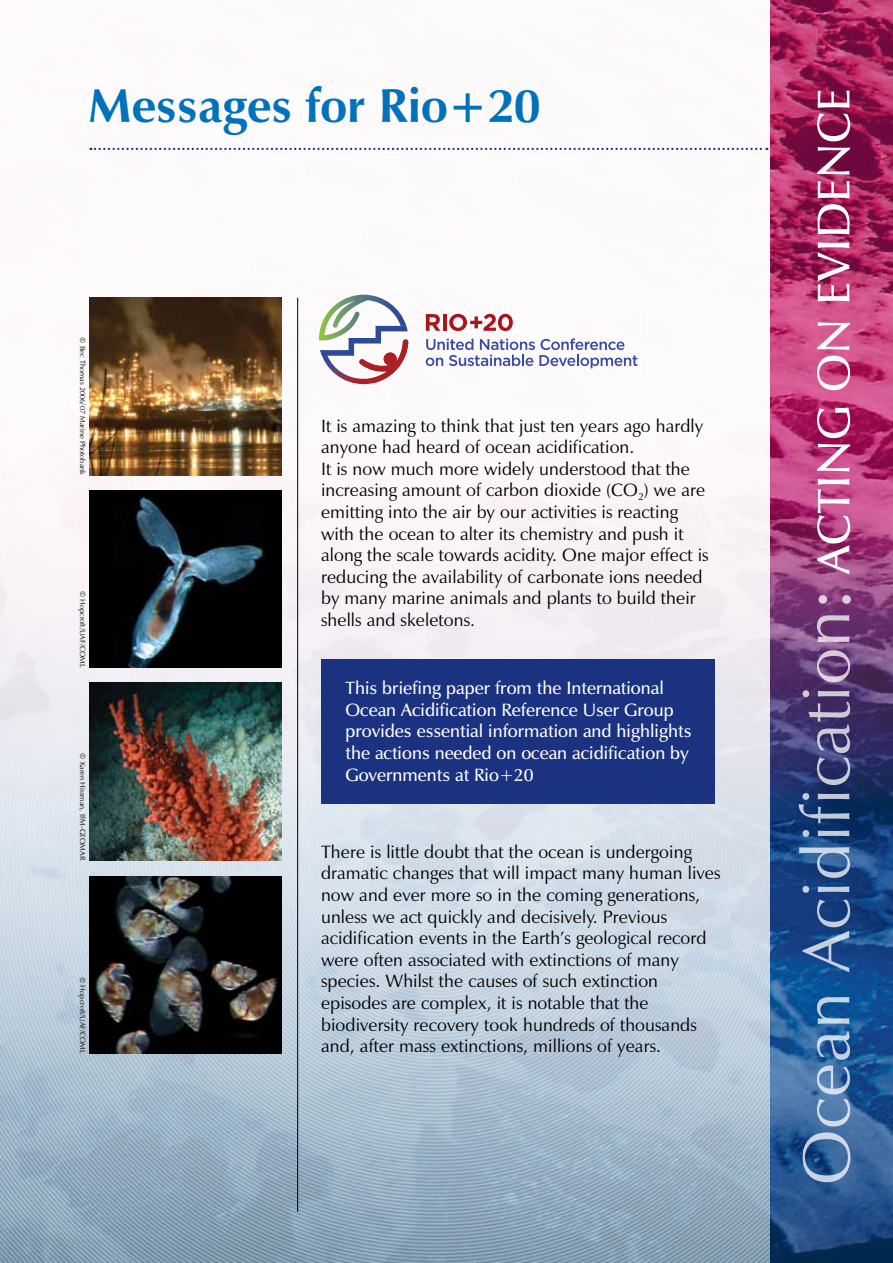
<style>
.page{position:relative;width:893px;height:1263px;background:#fff}
.page>*{position:absolute;margin:0;border:0;box-sizing:border-box;transform-origin:0 0}
.t1{font:700 48px "Zapf Humanist 601 BT";color:#0072bc}
.t2{font:18px/21.6px "Zapf Humanist 601 BT";letter-spacing:.005em;color:#000}
.t3{font:600 18px/21.6px "Zapf Humanist 601 BT";color:#fff}
.t4{font:7.5px "Zapf Humanist 601 BT";letter-spacing:.005em;color:#000}
</style>
<div class="page">
<img style="left:770px;top:0;width:123px;height:1263px">
<img style="left:0;top:523px;width:770px;height:740px">
<svg style="left:90px;top:148px;width:677px;height:2px"></svg>
<svg style="left:318px;top:294px;width:320px;height:91px"></svg>
<div style="left:321px;top:659px;width:393px;height:144px;background:#1b3281"></div>
<img style="left:89px;top:490px;width:193px;height:178px">
<img style="left:89px;top:298px;width:193px;height:177px">
<img style="left:89px;top:876px;width:193px;height:177px">
<img style="left:89px;top:683px;width:193px;height:177px">
<hr style="left:297px;top:298px;width:1px;height:914px;background:#000">
<svg style="left:799px;top:702px;width:51px;height:480px;background:#44679a"></svg>
<svg style="left:802px;top:690px;width:7px;height:7px"></svg>
<svg style="left:818px;top:691px;width:31px;height:5px"></svg>
<svg style="left:817px;top:650px;width:33px;height:32px"></svg>
<svg style="left:817px;top:615px;width:32px;height:27px"></svg>
<svg style="left:817px;top:479px;width:33px;height:95px"></svg>
<svg style="left:817px;top:444px;width:33px;height:27px"></svg>
<svg style="left:817px;top:408px;width:33px;height:30px"></svg>
<svg style="left:817px;top:356px;width:33px;height:34px"></svg>
<svg style="left:817px;top:322px;width:33px;height:28px"></svg>
<svg style="left:818px;top:242px;width:31px;height:59px"></svg>
<svg style="left:817px;top:204px;width:33px;height:30px"></svg>
<svg style="left:818px;top:181px;width:31px;height:17px"></svg>
<svg style="left:817px;top:147px;width:33px;height:28px"></svg>
<svg style="left:817px;top:91px;width:33px;height:50px"></svg>
<svg style="left:818px;top:595px;width:9px;height:9px"></svg>
<svg style="left:842px;top:595px;width:9px;height:9px"></svg>
<p class="t1" style="left:89px;top:76px;width:453px">Messages for Rio+20</p>
<p class="t4" style="left:87px;top:337px;width:139px;rotate:90deg">© Bec Thomas 2006/07 Marine Photobank</p>
<p class="t4" style="left:87px;top:591px;width:78px;rotate:90deg">© Hopcroft/UAF/COML</p>
<p class="t4" style="left:87px;top:753px;width:108px;rotate:90deg">© Karen Hissman, IFM-GEOMAR</p>
<p class="t4" style="left:87px;top:977px;width:78px;rotate:90deg">© Hopcroft/UAF/COML</p>
<p class="t2" style="left:321px;top:414px;width:389px">It is amazing to think that just ten years ago hardly anyone had heard of ocean acidification.<br>It is now much more widely understood that the increasing amount of carbon dioxide (CO<sub>2</sub>) we are emitting into the air by our activities is reacting with the ocean to alter its chemistry and push it along the scale towards acidity. One major effect is reducing the availability of carbonate ions needed by many marine animals and plants to build their shells and skeletons.</p>
<p class="t3" style="left:345px;top:677px;width:348px">This briefing paper from the International Ocean Acidification Reference User Group provides essential information and highlights the actions needed on ocean acidification by Governments at Rio+20</p>
<p class="t2" style="left:321px;top:841px;width:401px">There is little doubt that the ocean is undergoing dramatic changes that will impact many human lives now and ever more so in the coming generations, unless we act quickly and decisively. Previous acidification events in the Earth’s geological record were often associated with extinctions of many species. Whilst the causes of such extinction episodes are complex, it is notable that the biodiversity recovery took hundreds of thousands and, after mass extinctions, millions of years.</p>
</div>
